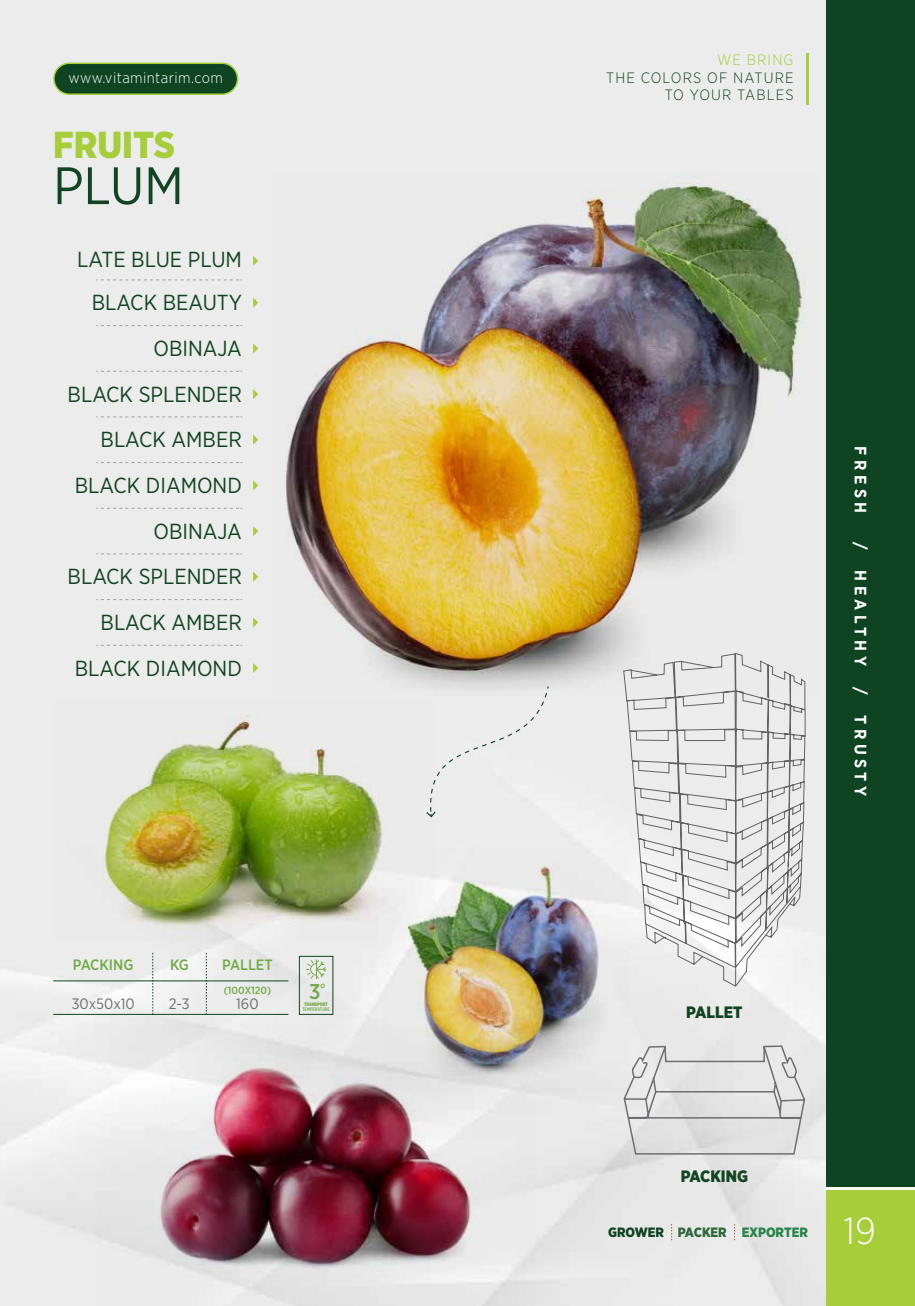
<style>
.page{position:relative;width:915px;height:1306px;background:#fff}
.page>*{position:absolute;margin:0;border:0;box-sizing:border-box;transform-origin:0 0}
.t1{font:52.5px "Gotham Narrow";color:#142}
.t2{font:900 37.5px "Gotham Narrow";color:#a5ce3a}
.t3{font:300 37.5px "Gotham Narrow";color:#fff}
.t4{font:21.75px/43.7px "Gotham Narrow";color:#142;text-align:right}
.t5{font:500 21.3px "Gotham Narrow";color:#70ab44}
.t6{font:700 16.5px "Gotham Narrow";letter-spacing:.27em;color:#fff}
.t7{font:900 16.5px "Gotham Narrow";color:#142}
.t8{font:300 15px/17.7px "Gotham Narrow";letter-spacing:.075em;color:#142;text-align:right}
.t9{font:300 15px "Gotham Narrow";letter-spacing:.03em;color:#fff}
.t10{font:500 15px "Gotham Narrow";color:#70ab44}
.t11{font:15px "Gotham Narrow";color:#6d6e71}
.t12{font:300 15px "Gotham Narrow";letter-spacing:.075em;color:#a5ce3a}
.t13{font:900 13.5px "Gotham Narrow";color:#288549}
.t14{font:500 10.5px "Gotham Narrow";color:#70ab44}
.t15{font:700 6.75px "Calibri";color:#70ab44}
.t16{font:500 5.1px "Gotham X Narrow";color:#70ab44}
.t17{font:900 5.1px "Gotham X Narrow";color:#70ab44}
.s1{color:#0e4421}
.s2{color:#2d693a}
</style>
<div class="page">
<div style="left:0;top:0;width:825px;height:1305px;background:#ececec"></div>
<div style="left:893px;top:0;width:21px;height:1305px;background:#0e4421"></div>
<div style="left:893px;top:1189px;width:21px;height:116px;background:#a6ce39"></div>
<hr style="left:893px;top:1186px;width:21px;height:3px;background:#fff">
<div style="left:825px;top:0;width:68px;height:1305px;background:#0e4421"></div>
<div style="left:825px;top:1189px;width:68px;height:116px;background:#a6ce39"></div>
<hr style="left:825px;top:1186px;width:68px;height:3px;background:#fff">
<svg style="left:671px;top:1223px;width:1px;height:17px"></svg>
<svg style="left:733px;top:1223px;width:1px;height:17px"></svg>
<div style="left:54px;top:63px;width:183px;height:31px;background:#0e4421;border-radius:15px"></div>
<div style="left:53px;top:63px;width:185px;height:32px;border:2px solid #a6ce39;border-radius:15px"></div>
<hr style="left:805px;top:53px;width:3px;height:52px;background:#a6ce39">
<svg style="left:96px;top:279px;width:146px;height:1px"></svg>
<svg style="left:96px;top:325px;width:146px;height:1px"></svg>
<svg style="left:96px;top:508px;width:146px;height:1px"></svg>
<svg style="left:96px;top:462px;width:146px;height:1px"></svg>
<svg style="left:96px;top:645px;width:146px;height:1px"></svg>
<svg style="left:96px;top:371px;width:146px;height:1px"></svg>
<svg style="left:96px;top:553px;width:146px;height:1px"></svg>
<svg style="left:96px;top:416px;width:146px;height:1px"></svg>
<svg style="left:96px;top:599px;width:146px;height:1px"></svg>
<svg style="left:253px;top:256px;width:5px;height:10px"></svg>
<svg style="left:253px;top:297px;width:5px;height:11px"></svg>
<svg style="left:253px;top:343px;width:5px;height:10px"></svg>
<svg style="left:253px;top:526px;width:5px;height:10px"></svg>
<svg style="left:253px;top:480px;width:5px;height:10px"></svg>
<svg style="left:253px;top:663px;width:5px;height:10px"></svg>
<svg style="left:253px;top:389px;width:5px;height:10px"></svg>
<svg style="left:253px;top:571px;width:5px;height:11px"></svg>
<svg style="left:253px;top:434px;width:5px;height:11px"></svg>
<svg style="left:253px;top:617px;width:5px;height:10px"></svg>
<svg style="left:622px;top:695px;width:183px;height:292px"></svg>
<svg style="left:622px;top:1044px;width:183px;height:111px;background:#d9d9da"></svg>
<img style="left:271px;top:174px;width:548px;height:521px">
<svg style="left:152px;top:952px;width:1px;height:62px"></svg>
<svg style="left:206px;top:952px;width:1px;height:62px"></svg>
<hr style="left:53px;top:980px;width:235px;height:1px;background:#0e4421">
<hr style="left:53px;top:1014px;width:235px;height:1px;background:#0e4421">
<img style="left:96px;top:1024px;width:437px;height:281px">
<img style="left:53px;top:699px;width:381px;height:241px">
<img style="left:383px;top:847px;width:245px;height:245px">
<div style="left:425px;top:685px;width:124px;height:132px;background:#ececec"></div>
<svg style="left:306px;top:959px;width:20px;height:20px"></svg>
<div style="left:299px;top:956px;width:34px;height:58px;border:1px solid #0e4421"></div>
<p class="t9" style="left:69px;top:68px;width:156px">www.vitamintarim.com</p>
<h2 class="t2" style="left:53px;top:120px;width:123px">FRUITS</h2>
<h1 class="t1" style="left:53px;top:153px;width:132px">PLUM</h1>
<p class="t4" style="left:77px;top:237px;width:166px">LATE BLUE PLUM<br>BLACK BEAUTY</p>
<p class="t4" style="left:153px;top:326px;width:90px">OBINAJA</p>
<p class="t4" style="left:68px;top:372px;width:176px">BLACK SPLENDER</p>
<p class="t4" style="left:100px;top:417px;width:143px">BLACK AMBER</p>
<p class="t4" style="left:75px;top:463px;width:168px">BLACK DIAMOND</p>
<p class="t4" style="left:153px;top:508px;width:90px">OBINAJA</p>
<p class="t4" style="left:68px;top:554px;width:176px">BLACK SPLENDER</p>
<p class="t4" style="left:100px;top:600px;width:143px">BLACK AMBER</p>
<p class="t4" style="left:75px;top:645px;width:168px">BLACK DIAMOND</p>
<p class="t10" style="left:73px;top:954px;width:62px">PACKING</p>
<p class="t10" style="left:170px;top:954px;width:20px">KG</p>
<p class="t10" style="left:222px;top:954px;width:52px">PALLET</p>
<p class="t14" style="left:224px;top:983px;width:49px">(100X120)</p>
<p class="t5" style="left:309px;top:977px;width:13px">3</p>
<p class="t15" style="left:320px;top:981px;width:6px">O</p>
<p class="t17" style="left:304px;top:1000px;width:25px">TRANSPORT</p>
<p class="t16" style="left:302px;top:1006px;width:29px">TEMPERATURE</p>
<p class="t11" style="left:72px;top:993px;width:65px">30x50x10</p>
<p class="t11" style="left:169px;top:993px;width:22px">2-3</p>
<p class="t11" style="left:236px;top:993px;width:24px">160</p>
<p class="t12" style="left:716px;top:50px;width:78px">WE BRING</p>
<p class="t8" style="left:606px;top:68px;width:189px">THE COLORS OF NATURE<br>TO YOUR TABLES</p>
<p class="t6" style="left:870px;top:446px;width:68px;rotate:90deg">FRESH</p>
<p class="t6" style="left:870px;top:542px;width:126px;rotate:90deg">/ HEALTHY</p>
<p class="t6" style="left:870px;top:686px;width:110px;rotate:90deg">/ TRUSTY</p>
<p class="t7" style="left:686px;top:1001px;width:58px">PALLET</p>
<p class="t7" style="left:680px;top:1164px;width:69px">PACKING</p>
<p class="t13" style="left:608px;top:1223px;width:201px"><span class="s1">GROWER</span> <span class="s2">PACKER</span> EXPORTER</p>
<h2 class="t3" style="left:843px;top:1207px;width:33px">19</h2>
</div>
